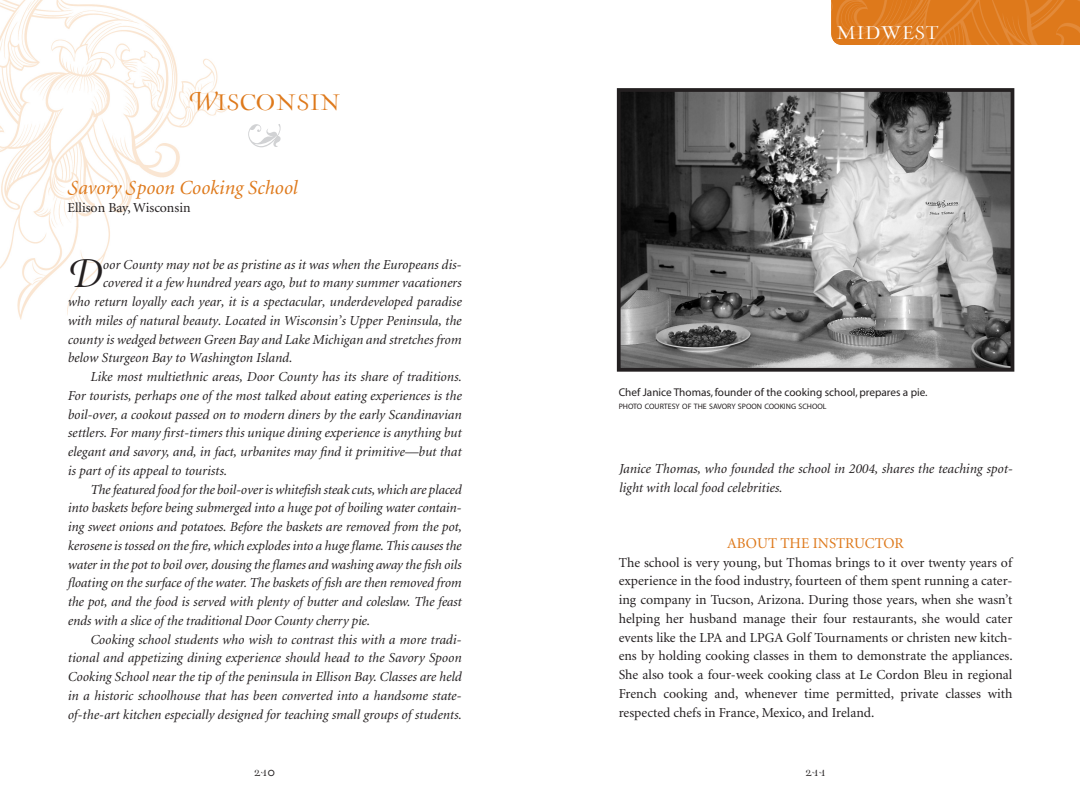
<style>
.page{position:relative;width:1080px;height:810px;background:#fff}
.page>*{position:absolute;margin:0;border:0;box-sizing:border-box;transform-origin:0 0}
.Intro_Body_text-Drop{font:42px "Minion MM Sw 367 585 33";color:#231f20}
.Section_head{font:27.5px "Incognito";color:#de791b}
.t1{font:22.5px "Incognito";letter-spacing:.02em;color:#fff}
.Chapter_title{font:italic 20px "Minion";color:#de791b}
.Body_A-head{font:15px "Minion";color:#de791b}
.t2{font:15px "Incognito";color:#231f20}
.Intro_body_copy-inde{font:italic 13.75px/18.8px "Minion";color:#231f20}
.Body_copy-no_indent{font:13.75px/18.8px "Minion";color:#231f20;text-align:justify}
.Intro_Body_text-Drop-2{font:italic 13.75px "Minion";color:#231f20}
.Chapter_subtitle{font:13.75px "Minion";color:#231f20}
.Captions{font:11.25px "Myriad";color:#231f20}
.Captions-2{font:7.88px "Myriad";color:#231f20}
.s1{font-family:"Minion MM Sw 367 585 22"}
.s2{font-family:"Minion MM Sw 367 585 16";font-style:normal}
</style>
<div class="page">
<img style="left:831px;top:0;width:249px;height:45px">
<img style="left:0;top:0;width:228px;height:319px">
<svg style="left:248px;top:124px;width:33px;height:23px"></svg>
<img style="left:622px;top:93px;width:387px;height:274px">
<div style="left:617px;top:88px;width:397px;height:284px;border:4px solid #231f20"></div>
<p class="Section_head" style="left:188px;top:90px;width:155px"><span class="s1">W</span>ISCONSIN</p>
<p class="Chapter_title" style="left:68px;top:177px;width:231px"><span class="s2">S</span>avory <span class="s2">S</span>poon Cooking School</p>
<p class="Chapter_subtitle" style="left:68px;top:201px;width:125px">Ellison Bay, Wisconsin</p>
<p class="Intro_Body_text-Drop" style="left:68px;top:257px;width:37px">D</p>
<p class="Intro_Body_text-Drop-2" style="left:103px;top:257px;width:360px">oor County may not be as pristine as it was when the Europeans dis-</p>
<p class="Intro_Body_text-Drop-2" style="left:103px;top:276px;width:360px">covered it a few hundred years ago, but to many summer vacationers</p>
<p class="Intro_Body_text-Drop-2" style="left:68px;top:295px;width:395px">who return loyally each year, it is a spectacular, underdeveloped paradise</p>
<p class="Intro_Body_text-Drop-2" style="left:68px;top:314px;width:395px">with miles of natural beauty. Located in Wisconsin’s Upper Peninsula, the</p>
<p class="Intro_Body_text-Drop-2" style="left:68px;top:332px;width:395px">county is wedged between Green Bay and Lake Michigan and stretches from</p>
<p class="Intro_Body_text-Drop-2" style="left:68px;top:351px;width:224px">below Sturgeon Bay to Washington Island.</p>
<p class="Intro_body_copy-inde" style="left:68px;top:368px;width:395px;text-indent:22px">Like most multiethnic areas, Door County has its share of traditions.<br>For tourists, perhaps one of the most talked about eating experiences is the boil-over, a cookout passed on to modern diners by the early Scandinavian settlers. For many first-timers this unique dining experience is anything but elegant and savory, and, in fact, urbanites may find it primitive—but that is part of its appeal to tourists.</p>
<p class="Intro_body_copy-inde" style="left:68px;top:480px;width:395px;text-align:justify;text-indent:22px">The featured food for the boil-over is whitefish steak cuts, which are placed into baskets before being submerged into a huge pot of boiling water contain&shy;ing sweet onions and potatoes. Before the baskets are removed from the pot, kerosene is tossed on the fire, which explodes into a huge flame. This causes the water in the pot to boil over, dousing the flames and washing away the fish oils floating on the surface of the water. The baskets of fish are then removed from the pot, and the food is served with plenty of butter and coleslaw. The feast ends with a slice of the traditional Door County cherry pie.</p>
<p class="Intro_body_copy-inde" style="left:68px;top:630px;width:395px;text-align:justify;text-indent:22px">Cooking school students who wish to contrast this with a more tradi&shy;tional and appetizing dining experience should head to the Savory Spoon Cooking School near the tip of the peninsula in Ellison Bay. Classes are held in a historic schoolhouse that has been converted into a handsome state&shy;of-the-art kitchen especially designed for teaching small groups of students.</p>
<p class="t1" style="left:836px;top:22px;width:104px">MIDWEST</p>
<p class="Captions" style="left:619px;top:386px;width:310px">Chef Janice Thomas, founder of the cooking school, prepares a pie.</p>
<p class="Captions-2" style="left:619px;top:403px;width:209px">PHOTO COURTESY OF THE SAVORY SPOON COOKING SCHOOL</p>
<p class="Intro_body_copy-inde" style="left:619px;top:460px;width:395px">Janice Thomas, who founded the school in 2004, shares the teaching spot&shy;light with local food celebrities.</p>
<p class="Body_A-head" style="left:727px;top:536px;width:21px">About</p>
<p class="Body_A-head" style="left:781px;top:536px;width:11px">the</p>
<p class="Body_A-head" style="left:813px;top:536px;width:16px">Instructor</p>
<p class="Body_copy-no_indent" style="left:619px;top:553px;width:395px">The school is very young, but Thomas brings to it over twenty years of experience in the food industry, fourteen of them spent running a cater&shy;ing company in Tucson, Arizona. During those years, when she wasn’t helping her husband manage their four restaurants, she would cater events like the LPA and LPGA Golf Tournaments or christen new kitch&shy;ens by holding cooking classes in them to demonstrate the appliances.<br>She also took a four-week cooking class at Le Cordon Bleu in regional French cooking and, whenever time permitted, private classes with respected chefs in France, Mexico, and Ireland.</p>
<p class="t2" style="left:254px;top:765px;width:23px">210</p>
<p class="t2" style="left:805px;top:765px;width:23px">211</p>
</div>
